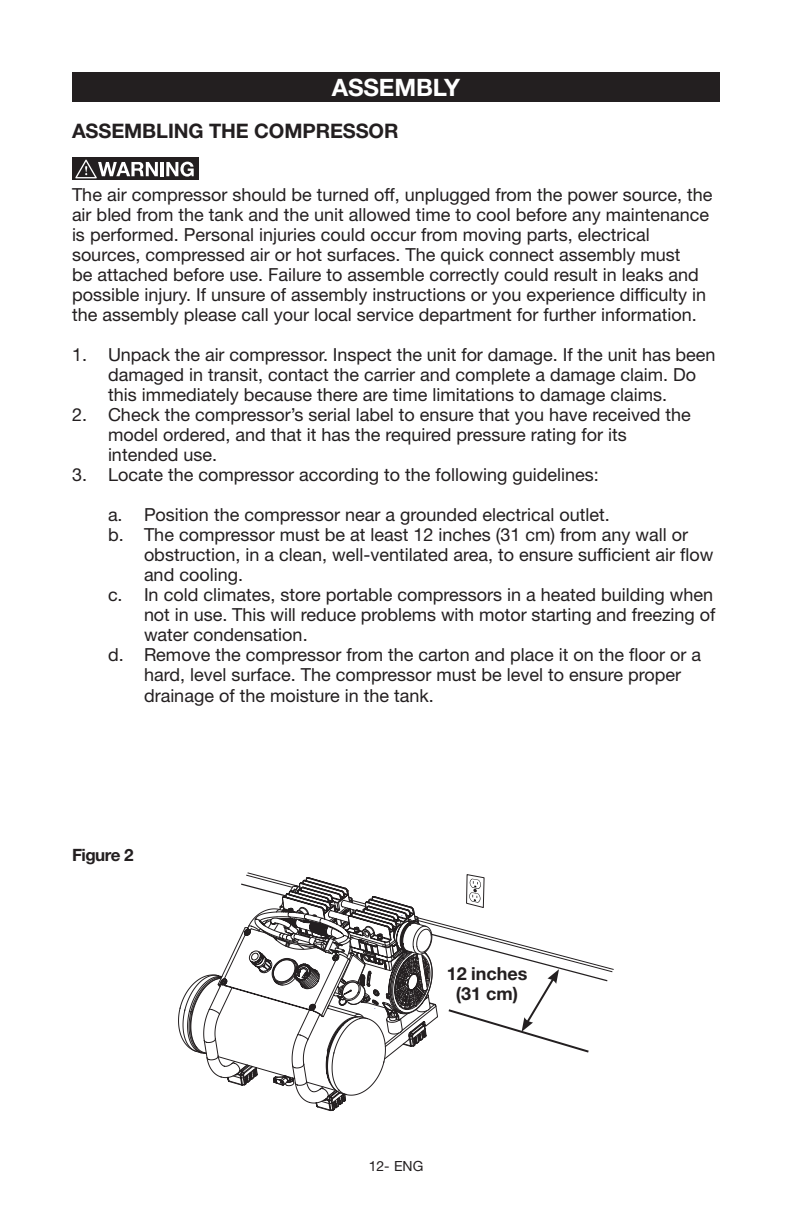
<style>
.page{position:relative;width:792px;height:1224px;background:#fff}
.page>*{position:absolute;margin:0;border:0;box-sizing:border-box;transform-origin:0 0}
._00-Section_Headline{font:700 24px "Helvetica Neue LT Std";letter-spacing:-.005em;color:#fff}
._01-Headline_PC_Delt{font:700 20px "Helvetica Neue LT Std";letter-spacing:-.005em;color:#231f20}
.t1{font:18px/20px "Helvetica Neue LT Std";color:#231f20}
.t2{font:700 18px "Helvetica Neue LT Std";color:#231f20}
.t3{font:700 17px "Helvetica Neue LT Std";letter-spacing:-.03em;color:#231f20}
.t4{font:14px "Helvetica Neue LT Std";color:#231f20}
</style>
<div class="page">
<div style="left:72px;top:72px;width:648px;height:30px;background:#231f20"></div>
<div style="left:72px;top:158px;width:126px;height:22px;background:#231f20"></div>
<svg style="left:75px;top:160px;width:83px;height:18px"></svg>
<hr style="left:161px;top:162px;width:3px;height:14px;background:#fff">
<svg style="left:166px;top:162px;width:28px;height:15px"></svg>
<svg style="left:178px;top:873px;width:436px;height:238px"></svg>
<p class="_00-Section_Headline" style="left:332px;top:73px;width:130px">ASSEMBLY</p>
<p class="_01-Headline_PC_Delt" style="left:72px;top:118px;width:328px">ASSEMBLING THE COMPRESSOR</p>
<p class="t1" style="left:72px;top:184px;width:642px">The air compressor should be turned off, unplugged from the power source, the air bled from the tank and the unit allowed time to cool before any maintenance is performed. Personal injuries could occur from moving parts, electrical sources, compressed air or hot surfaces. The quick connect assembly must<br>be attached before use. Failure to assemble correctly could result in leaks and possible injury. If unsure of assembly instructions or you experience difficulty in the assembly please call your local service department for further information.</p>
<p class="t1" style="left:108px;top:344px;width:609px;text-indent:-36px">1. Unpack the air compressor. Inspect the unit for damage. If the unit has been damaged in transit, contact the carrier and complete a damage claim. Do this immediately because there are time limitations to damage claims.</p>
<p class="t1" style="left:108px;top:404px;width:584px;text-indent:-36px">2. Check the compressor’s serial label to ensure that you have received the model ordered, and that it has the required pressure rating for its</p>
<p class="t1" style="left:108px;top:444px;width:111px">intended use.</p>
<p class="t1" style="left:72px;top:464px;width:528px">3. Locate the compressor according to the following guidelines:</p>
<p class="t1" style="left:108px;top:504px;width:503px">a. Position the compressor near a grounded electrical outlet.</p>
<p class="t1" style="left:108px;top:524px;width:582px">b. The compressor must be at least 12 inches (31 cm) from any wall or</p>
<p class="t1" style="left:144px;top:544px;width:571px">obstruction, in a clean, well-ventilated area, to ensure sufficient air flow and cooling.</p>
<p class="t1" style="left:108px;top:584px;width:607px">c. In cold climates, store portable compressors in a heated building when</p>
<p class="t1" style="left:144px;top:604px;width:573px">not in use. This will reduce problems with motor starting and freezing of water condensation.</p>
<p class="t1" style="left:144px;top:643px;width:559px;line-height:20.8px;text-indent:-36px">d. Remove the compressor from the carton and place it on the floor or a hard, level surface. The compressor must be level to ensure proper drainage of the moisture in the tank.</p>
<p class="t3" style="left:72px;top:845px;width:63px">Figure 2</p>
<p class="t2" style="left:447px;top:962px;width:82px">12 inches</p>
<p class="t2" style="left:456px;top:982px;width:64px">(31 cm)</p>
<p class="t4" style="left:369px;top:1158px;width:56px">12- ENG</p>
</div>
